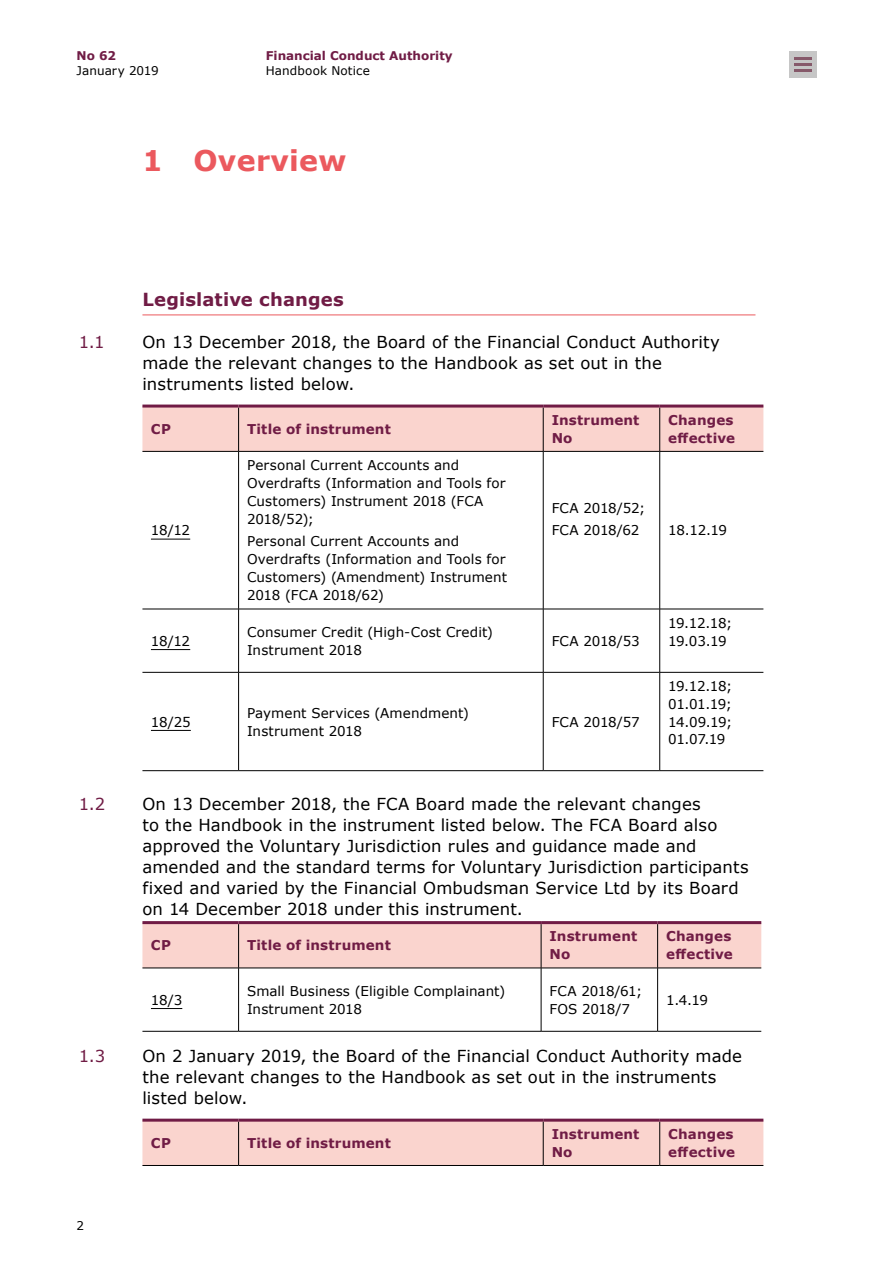
<style>
.page{position:relative;width:893px;height:1263px;background:#fff}
.page>*{position:absolute;margin:0;border:0;box-sizing:border-box;transform-origin:0 0}
.t1{font:700 28.5px "Verdana";letter-spacing:.01em;color:#eb595e}
.t2{font:700 18px "Verdana";letter-spacing:.005em;color:#701c45}
.t3{font:16.5px/21px "Verdana";letter-spacing:.01em;color:#000}
.t4{font:16.5px "Verdana";color:#701c45}
.t5{font:13.5px/18px "Verdana";letter-spacing:.005em;color:#000}
.t6{font:700 13.5px/18px "Verdana";letter-spacing:.01em;color:#701c45}
.t7{font:13.5px/22.2px "Verdana";letter-spacing:-.015em;color:#000}
.t8{font:13.5px/17.7px "Verdana";letter-spacing:-.035em;color:#000}
.t9{font:700 12px "Verdana";color:#701c45}
.t10{font:12px "Verdana";letter-spacing:.01em;color:#000}
</style>
<div class="page">
<hr style="left:142px;top:315px;width:613px;height:1px;background:#eb595e">
<div style="left:142px;top:408px;width:621px;height:43px;background:#fad4ce"></div>
<hr style="left:238px;top:452px;width:1px;height:157px;background:#000">
<hr style="left:543px;top:452px;width:1px;height:157px;background:#000">
<hr style="left:659px;top:452px;width:1px;height:157px;background:#000">
<hr style="left:238px;top:609px;width:1px;height:63px;background:#000">
<hr style="left:543px;top:609px;width:1px;height:63px;background:#000">
<hr style="left:659px;top:609px;width:1px;height:63px;background:#000">
<hr style="left:238px;top:672px;width:1px;height:98px;background:#000">
<hr style="left:543px;top:672px;width:1px;height:98px;background:#000">
<hr style="left:659px;top:672px;width:1px;height:98px;background:#000">
<hr style="left:142px;top:451px;width:97px;height:1px;background:#000">
<hr style="left:239px;top:451px;width:304px;height:1px;background:#000">
<hr style="left:543px;top:451px;width:117px;height:1px;background:#000">
<hr style="left:660px;top:451px;width:103px;height:1px;background:#000">
<hr style="left:142px;top:609px;width:97px;height:1px;background:#000">
<hr style="left:239px;top:609px;width:304px;height:1px;background:#000">
<hr style="left:543px;top:609px;width:117px;height:1px;background:#000">
<hr style="left:660px;top:609px;width:103px;height:1px;background:#000">
<hr style="left:142px;top:672px;width:97px;height:1px;background:#000">
<hr style="left:239px;top:672px;width:304px;height:1px;background:#000">
<hr style="left:543px;top:672px;width:117px;height:1px;background:#000">
<hr style="left:660px;top:672px;width:103px;height:1px;background:#000">
<hr style="left:142px;top:770px;width:97px;height:1px;background:#000">
<hr style="left:239px;top:770px;width:304px;height:1px;background:#000">
<hr style="left:543px;top:770px;width:117px;height:1px;background:#000">
<hr style="left:660px;top:770px;width:103px;height:1px;background:#000">
<hr style="left:238px;top:408px;width:1px;height:43px;background:#000">
<hr style="left:543px;top:408px;width:1px;height:43px;background:#000">
<hr style="left:659px;top:408px;width:1px;height:43px;background:#000">
<hr style="left:142px;top:405px;width:97px;height:3px;background:#701b45">
<hr style="left:239px;top:405px;width:304px;height:3px;background:#701b45">
<hr style="left:543px;top:405px;width:117px;height:3px;background:#701b45">
<hr style="left:660px;top:405px;width:103px;height:3px;background:#701b45">
<hr style="left:151px;top:539px;width:39px;height:1px;background:#000">
<hr style="left:151px;top:649px;width:39px;height:1px;background:#000">
<hr style="left:151px;top:730px;width:40px;height:1px;background:#000">
<div style="left:142px;top:924px;width:619px;height:44px;background:#fad4ce"></div>
<hr style="left:238px;top:968px;width:1px;height:63px;background:#000">
<hr style="left:541px;top:968px;width:1px;height:63px;background:#000">
<hr style="left:657px;top:968px;width:1px;height:63px;background:#000">
<hr style="left:142px;top:968px;width:97px;height:1px;background:#000">
<hr style="left:239px;top:968px;width:302px;height:1px;background:#000">
<hr style="left:541px;top:968px;width:117px;height:1px;background:#000">
<hr style="left:658px;top:968px;width:103px;height:1px;background:#000">
<hr style="left:142px;top:1031px;width:97px;height:1px;background:#000">
<hr style="left:239px;top:1031px;width:302px;height:1px;background:#000">
<hr style="left:541px;top:1031px;width:117px;height:1px;background:#000">
<hr style="left:658px;top:1031px;width:103px;height:1px;background:#000">
<hr style="left:238px;top:924px;width:1px;height:44px;background:#000">
<hr style="left:541px;top:924px;width:1px;height:44px;background:#000">
<hr style="left:657px;top:924px;width:1px;height:44px;background:#000">
<hr style="left:142px;top:921px;width:97px;height:3px;background:#701b45">
<hr style="left:239px;top:921px;width:302px;height:3px;background:#701b45">
<hr style="left:541px;top:921px;width:117px;height:3px;background:#701b45">
<hr style="left:658px;top:921px;width:103px;height:3px;background:#701b45">
<hr style="left:151px;top:1008px;width:31px;height:1px;background:#000">
<div style="left:142px;top:1122px;width:621px;height:43px;background:#fad4ce"></div>
<hr style="left:142px;top:1165px;width:97px;height:1px;background:#000">
<hr style="left:239px;top:1165px;width:304px;height:1px;background:#000">
<hr style="left:543px;top:1165px;width:117px;height:1px;background:#000">
<hr style="left:660px;top:1165px;width:103px;height:1px;background:#000">
<hr style="left:238px;top:1122px;width:1px;height:43px;background:#000">
<hr style="left:543px;top:1122px;width:1px;height:43px;background:#000">
<hr style="left:659px;top:1122px;width:1px;height:43px;background:#000">
<hr style="left:142px;top:1119px;width:97px;height:3px;background:#701b45">
<hr style="left:239px;top:1119px;width:304px;height:3px;background:#701b45">
<hr style="left:543px;top:1119px;width:117px;height:3px;background:#701b45">
<hr style="left:660px;top:1119px;width:103px;height:3px;background:#701b45">
<div style="left:789px;top:51px;width:27px;height:27px;background:#c6c6c6"></div>
<hr style="left:794px;top:63px;width:17px;height:3px;background:#86596a">
<hr style="left:794px;top:69px;width:17px;height:3px;background:#86596a">
<svg style="left:794px;top:57px;width:17px;height:2px"></svg>
<p class="t9" style="left:77px;top:47px;width:41px">No 62</p>
<p class="t10" style="left:77px;top:63px;width:84px">January 2019</p>
<p class="t9" style="left:266px;top:47px;width:188px">Financial Conduct Authority</p>
<p class="t10" style="left:266px;top:62px;width:106px">Handbook Notice</p>
<h1 class="t1" style="left:142px;top:140px;width:205px">1 Overview</h1>
<p class="t2" style="left:142px;top:287px;width:203px">Legislative changes</p>
<p class="t4" style="left:79px;top:331px;width:27px">1.1</p>
<p class="t3" style="left:142px;top:331px;width:579px">On 13 December 2018, the Board of the Financial Conduct Authority made the relevant changes to the Handbook as set out in the instruments listed below.</p>
<p class="t6" style="left:151px;top:420px;width:21px">CP</p>
<p class="t6" style="left:247px;top:420px;width:145px">Title of instrument</p>
<p class="t6" style="left:552px;top:411px;width:89px">Instrument<br>No</p>
<p class="t6" style="left:668px;top:411px;width:68px">Changes effective</p>
<p class="t5" style="left:151px;top:521px;width:41px">18/12</p>
<p class="t5" style="left:247px;top:456px;width:260px">Personal Current Accounts and<br>Overdrafts (Information and Tools for<br>Customers) Instrument 2018 (FCA<br>2018/52);</p>
<p class="t5" style="left:247px;top:532px;width:261px">Personal Current Accounts and<br>Overdrafts (Information and Tools for<br>Customers) (Amendment) Instrument<br>2018 (FCA 2018/62)</p>
<p class="t7" style="left:552px;top:497px;width:95px">FCA 2018/52;<br>FCA 2018/62</p>
<p class="t5" style="left:151px;top:632px;width:41px">18/12</p>
<p class="t5" style="left:247px;top:623px;width:247px">Consumer Credit (High-Cost Credit)<br>Instrument 2018</p>
<p class="t7" style="left:552px;top:630px;width:89px">FCA 2018/53</p>
<p class="t5" style="left:151px;top:713px;width:41px">18/25</p>
<p class="t5" style="left:247px;top:704px;width:223px">Payment Services (Amendment)<br>Instrument 2018</p>
<p class="t5" style="left:552px;top:713px;width:90px">FCA 2018/57</p>
<p class="t5" style="left:668px;top:521px;width:60px">18.12.19</p>
<p class="t8" style="left:668px;top:614px;width:66px">19.12.18;<br>19.03.19</p>
<p class="t5" style="left:668px;top:677px;width:66px;text-align:justify">19.12.18; 01.01.19; 14.09.19; 01.07.19</p>
<p class="t4" style="left:79px;top:793px;width:28px">1.2</p>
<p class="t3" style="left:142px;top:793px;width:608px">On 13 December 2018, the FCA Board made the relevant changes<br>to the Handbook in the instrument listed below. The FCA Board also approved the Voluntary Jurisdiction rules and guidance made and amended and the standard terms for Voluntary Jurisdiction participants fixed and varied by the Financial Ombudsman Service Ltd by its Board on 14 December 2018 under this instrument.</p>
<p class="t6" style="left:151px;top:936px;width:21px">CP</p>
<p class="t6" style="left:247px;top:936px;width:145px">Title of instrument</p>
<p class="t6" style="left:550px;top:927px;width:89px">Instrument<br>No</p>
<p class="t6" style="left:666px;top:927px;width:68px">Changes effective</p>
<p class="t5" style="left:151px;top:991px;width:33px">18/3</p>
<p class="t5" style="left:247px;top:982px;width:260px">Small Business (Eligible Complainant)<br>Instrument 2018</p>
<p class="t7" style="left:550px;top:982px;width:94px;line-height:18px">FCA 2018/61;<br>FOS 2018/7</p>
<p class="t5" style="left:666px;top:991px;width:44px">1.4.19</p>
<p class="t4" style="left:79px;top:1045px;width:28px">1.3</p>
<p class="t3" style="left:142px;top:1045px;width:601px">On 2 January 2019, the Board of the Financial Conduct Authority made the relevant changes to the Handbook as set out in the instruments listed below.</p>
<p class="t6" style="left:151px;top:1134px;width:21px">CP</p>
<p class="t6" style="left:247px;top:1134px;width:145px">Title of instrument</p>
<p class="t6" style="left:552px;top:1125px;width:89px">Instrument<br>No</p>
<p class="t6" style="left:668px;top:1125px;width:68px">Changes effective</p>
<p class="t10" style="left:77px;top:1217px;width:9px">2</p>
</div>
